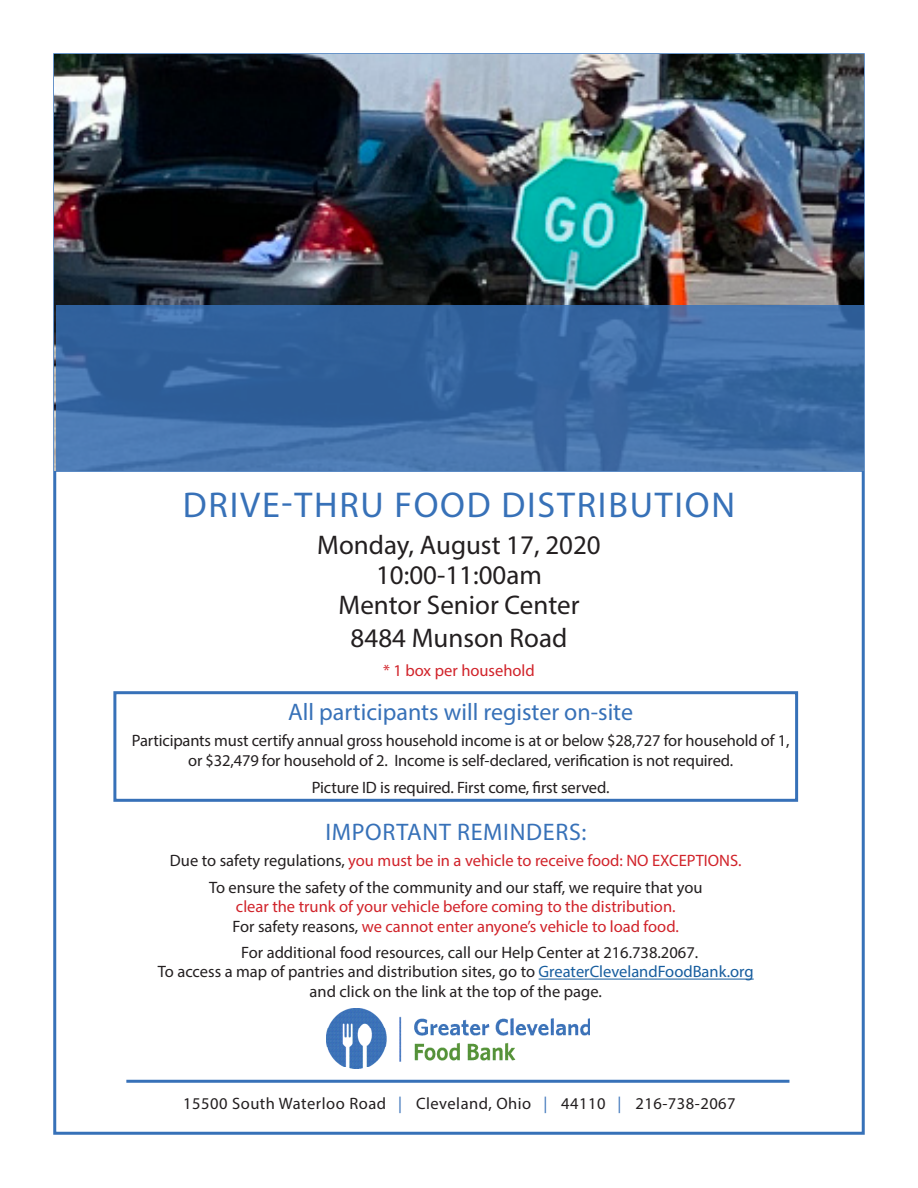
<style>
.page{position:relative;width:918px;height:1188px;background:#fff}
.page>*{position:absolute;margin:0;border:0;box-sizing:border-box;transform-origin:0 0}
.t1{font:36px "Myriad Pro";letter-spacing:.05em;color:#3771b8}
.t2{font:27px "Myriad Pro";color:#231f20}
.body{font:24px "Myriad Pro";color:#3771b8}
.body-2{font:24px "Myriad Pro";letter-spacing:.03em;color:#3771b8}
.body-3{font:16.5px/19.5px "Myriad Pro";color:#231f20;text-align:center}
.body-4{font:16.5px "Myriad Pro";color:#d1232a}
.body-5{font:16.5px "Myriad Pro";letter-spacing:.03em;color:#231f20}
.s1{color:#231f20}
.s2{color:#d1232a}
.s3{color:#175d9e}
.s4{color:#3771b8}
</style>
<div class="page">
<img style="left:54px;top:54px;width:810px;height:417px">
<img style="left:327px;top:1009px;width:263px;height:60px">
<hr style="left:539px;top:979px;width:215px;height:1px;background:#175d9e">
<hr style="left:126px;top:1080px;width:663px;height:3px;background:#3771b8">
<div style="left:113px;top:691px;width:685px;height:111px;border:3px solid #3771b8"></div>
<svg style="left:57px;top:305px;width:807px;height:166px;background:#3a6aa3"></svg>
<p class="t1" style="left:183px;top:483px;width:554px">DRIVE-THRU FOOD DISTRIBUTION</p>
<p class="t2" style="left:317px;top:528px;width:285px">Monday, August 17, 2020</p>
<p class="t2" style="left:376px;top:558px;width:167px">10:00-11:00am</p>
<p class="t2" style="left:339px;top:588px;width:242px">Mentor Senior Center</p>
<p class="t2" style="left:351px;top:621px;width:218px">8484 Munson Road</p>
<p class="body-4" style="left:383px;top:660px;width:153px">* 1 box per household</p>
<p class="body" style="left:288px;top:697px;width:346px">All participants will register on-site</p>
<p class="body-3" style="left:132px;top:731px;width:659px">Participants must certify annual gross household income is at or below $28,727 for household of 1, or $32,479 for household of 2. Income is self-declared, verification is not required.</p>
<p class="body-3" style="left:312px;top:777px;width:299px">Picture ID is required. First come, first served.</p>
<p class="body-2" style="left:325px;top:817px;width:263px">IMPORTANT REMINDERS:</p>
<p class="body-4" style="left:170px;top:851px;width:573px"><span class="s1">Due to safety regulations,</span> you must be in a vehicle to receive food: NO EXCEPTIONS.</p>
<p class="body-3" style="left:209px;top:877px;width:495px">To ensure the safety of the community and our staff, we require that you <span class="s2">clear the trunk of your vehicle before coming to the distribution.</span></p>
<p class="body-4" style="left:233px;top:916px;width:448px"><span class="s1">For safety reasons,</span> we cannot enter anyone’s vehicle to load food.</p>
<p class="body-3" style="left:241px;top:942px;width:459px">For additional food resources, call our Help Center at 216.738.2067.</p>
<p class="body-3" style="left:158px;top:962px;width:597px">To access a map of pantries and distribution sites, go to <span class="s3">GreaterClevelandFoodBank.org</span></p>
<p class="body-3" style="left:310px;top:981px;width:294px">and click on the link at the top of the page.</p>
<p class="body-5" style="left:183px;top:1093px;width:554px">15500 South Waterloo Road <span class="s4">|</span> Cleveland, Ohio <span class="s4">|</span> 44110 <span class="s4">|</span> 216-738-2067</p>
</div>
